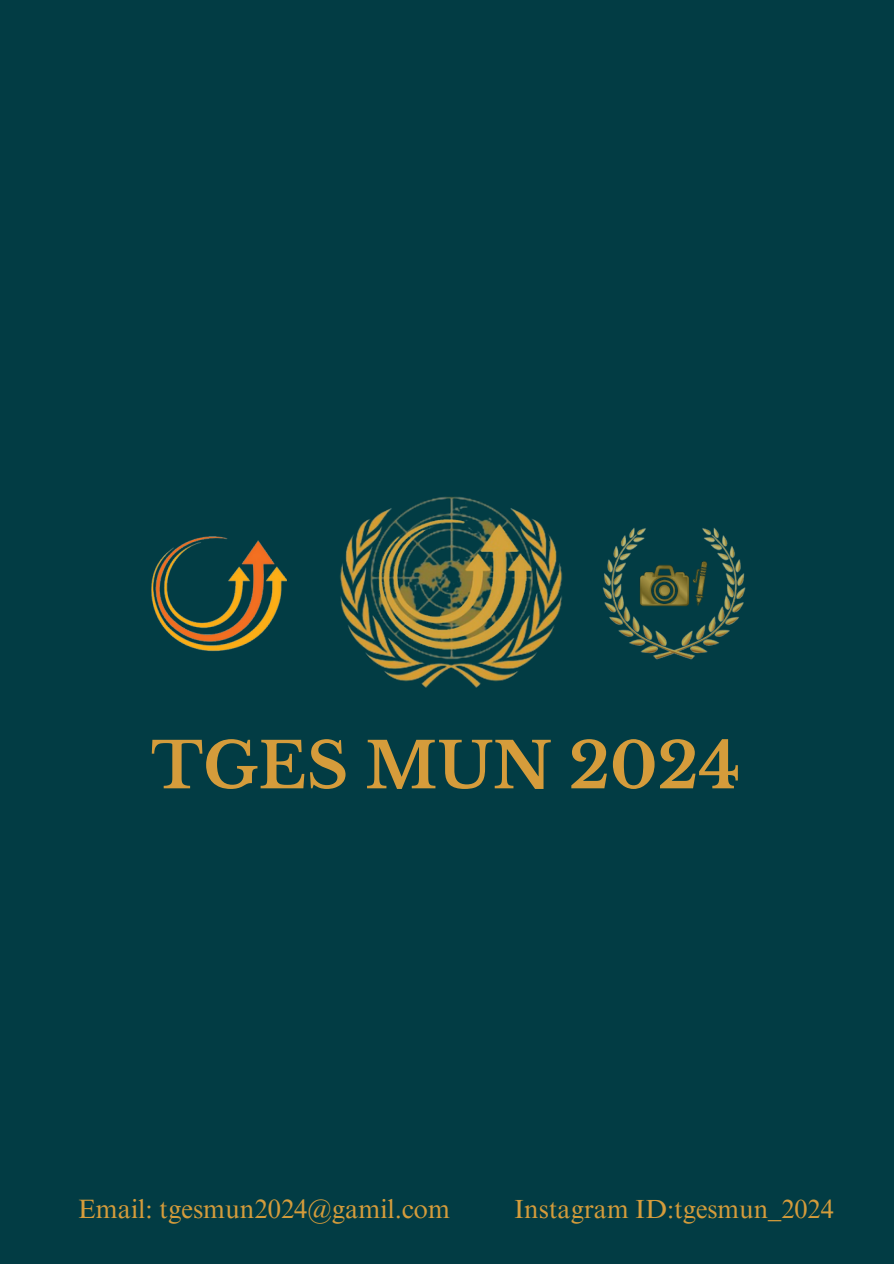
<style>
.page{position:relative;width:894px;height:1264px;background:#fff}
.page>*{position:absolute;margin:0;border:0;box-sizing:border-box;transform-origin:0 0}
.t1{font:700 63px "Libre Baskerville";color:#d59c3b}
.t2{font:26.55px "Times NRMT Pro";color:#d59c3b}
.t3{font:26.25px "Times NRMT Pro";color:#d59c3b}
</style>
<div class="page">
<div style="left:0;top:0;width:893px;height:1263px;background:#023c44"></div>
<img style="left:340px;top:496px;width:223px;height:192px">
<img style="left:151px;top:536px;width:135px;height:116px">
<img style="left:602px;top:527px;width:128px;height:133px">
<img style="left:616px;top:537px;width:96px;height:96px">
<img style="left:657px;top:537px;width:89px;height:91px">
<p class="t1" style="left:151px;top:727px;width:590px">TGES MUN 2024</p>
<p class="t2" style="left:78px;top:1198px;width:373px">Email: tgesmun2024@gamil.com</p>
<p class="t3" style="left:514px;top:1198px;width:321px">Instagram ID:tgesmun_2024</p>
</div>
